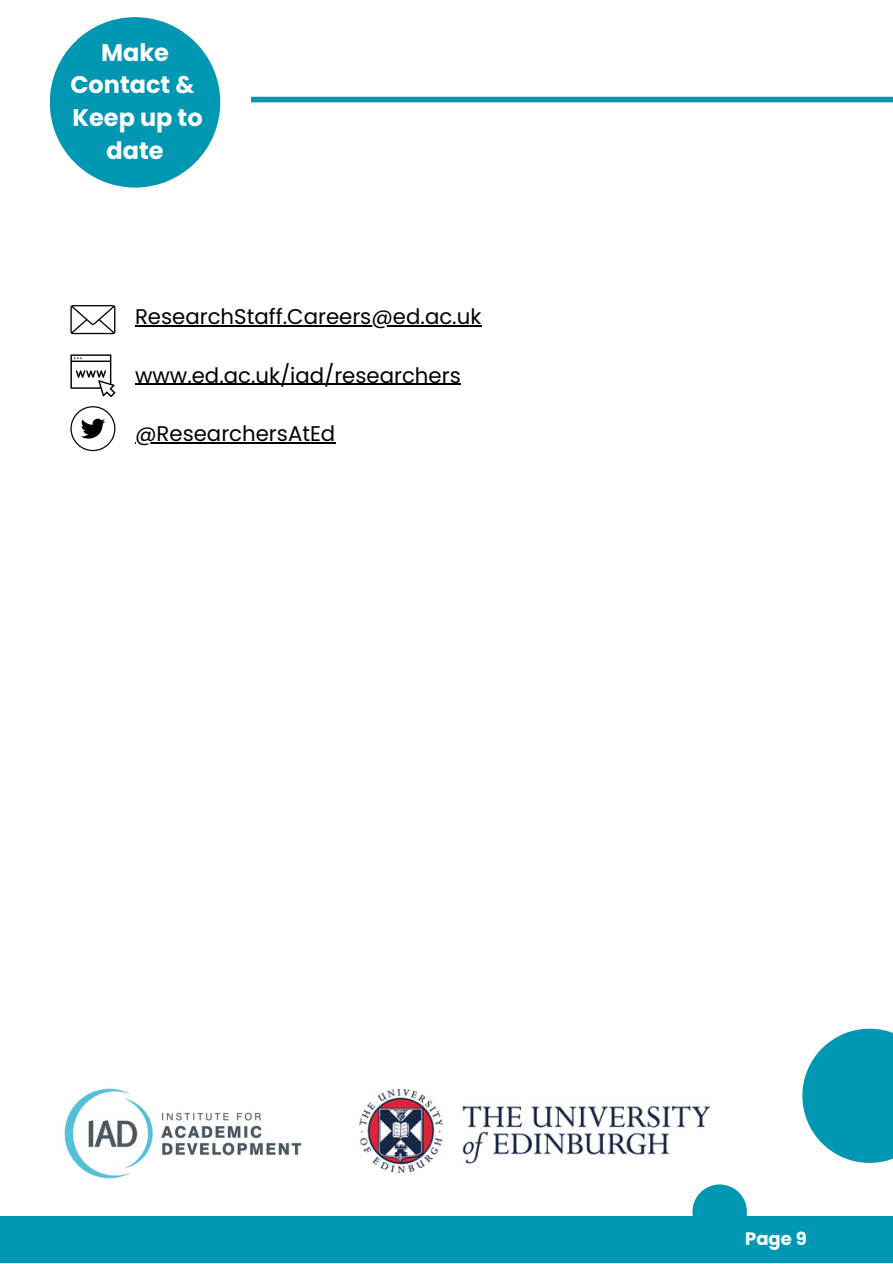
<style>
.page{position:relative;width:893px;height:1264px;background:#fff}
.page>*{position:absolute;margin:0;border:0;box-sizing:border-box;transform-origin:0 0}
.t1{font:700 24px/32.5px "Poppins";color:#fff;text-align:center}
.t2{font:21.3px "Poppins";color:#000}
.t3{font:700 18px "Poppins";color:#fff}
</style>
<div class="page">
<div style="left:251px;top:97px;width:641px;height:5px;background:#0097b2"></div>
<div style="left:0;top:1216px;width:892px;height:46px;background:#0097b2"></div>
<div style="left:50px;top:17px;width:170px;height:170px;background:#0097b2;border-radius:50%"></div>
<img style="left:359px;top:1089px;width:350px;height:83px">
<img style="left:64px;top:1088px;width:238px;height:91px">
<svg style="left:70px;top:354px;width:45px;height:43px"></svg>
<svg style="left:70px;top:305px;width:45px;height:29px"></svg>
<svg style="left:70px;top:406px;width:45px;height:45px"></svg>
<hr style="left:135px;top:325px;width:346px;height:1px;background:#000">
<hr style="left:135px;top:384px;width:326px;height:1px;background:#000">
<hr style="left:135px;top:442px;width:200px;height:1px;background:#000">
<div style="left:692px;top:1184px;width:54px;height:54px;background:#0097b2;border-radius:50%"></div>
<svg style="left:802px;top:1028px;width:90px;height:134px"></svg>
<p class="t1" style="left:70px;top:36px;width:134px">Make<br>Contact &amp;<br>Keep up to date</p>
<p class="t2" style="left:135px;top:302px;width:348px">ResearchStaff.Careers@ed.ac.uk</p>
<p class="t2" style="left:135px;top:360px;width:327px">www.ed.ac.uk/iad/researchers</p>
<p class="t2" style="left:135px;top:419px;width:202px">@ResearchersAtEd</p>
<p class="t3" style="left:745px;top:1225px;width:63px">Page 9</p>
</div>
